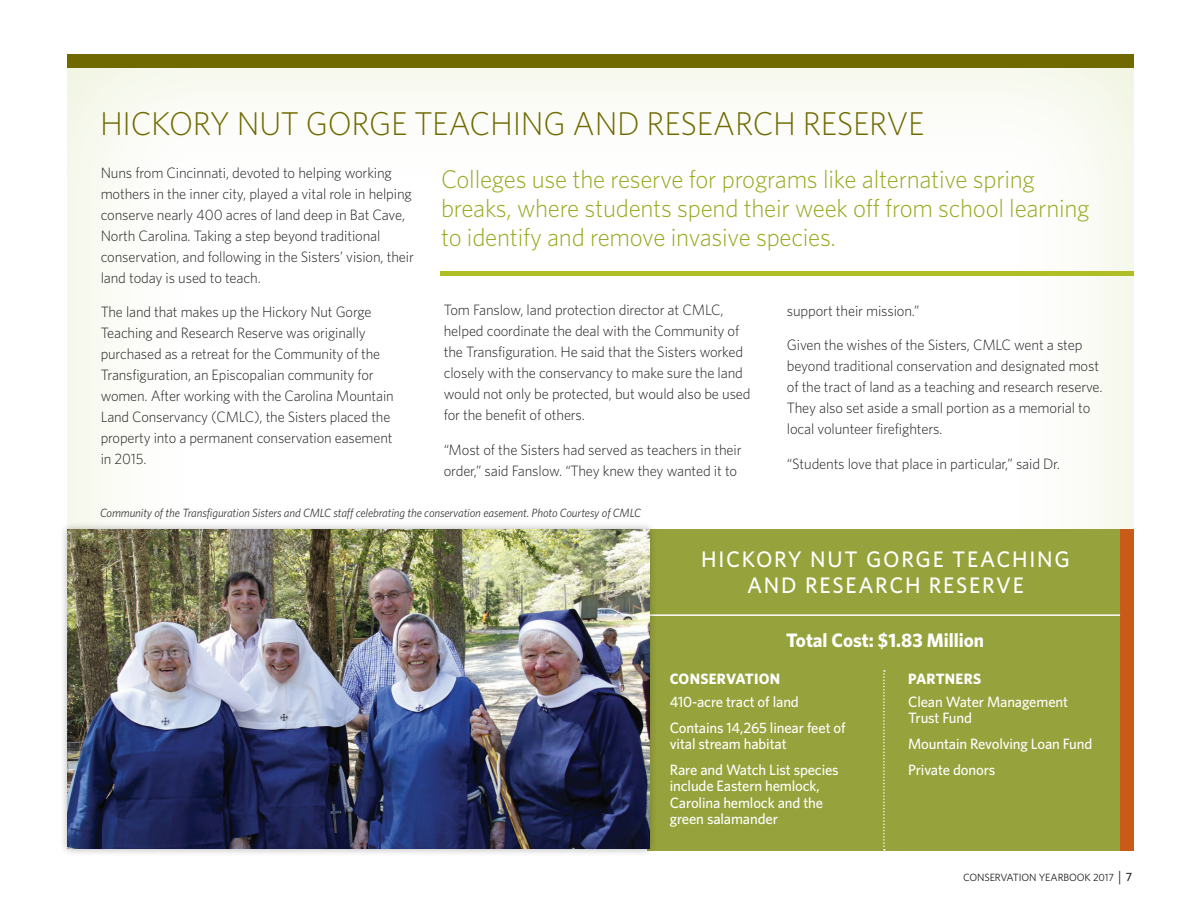
<style>
.page{position:relative;width:1188px;height:918px;background:#fff}
.page>*{position:absolute;margin:0;border:0;box-sizing:border-box;transform-origin:0 0}
.t1{font:300 33px "Whitney";letter-spacing:-.01em;color:#706900}
.t2{font:300 25.5px/28.5px "Whitney";letter-spacing:-.01em;color:#99a91f}
.t3{font:500 22.5px/25.5px "Whitney";letter-spacing:.08em;color:#fff;text-align:center}
.t4{font:700 19.5px "Whitney";color:#fff}
.t5{font:300 15px/21px "Whitney";letter-spacing:-.01em;color:#231f20}
.t6{font:500 15px/25.7px "Whitney";letter-spacing:-.01em;color:#fff}
.t7{font:700 15px "Whitney";letter-spacing:.02em;color:#fff}
.t8{font:italic 12px "Whitney";letter-spacing:-.01em;color:#3e3e3f}
.t9{font:10.5px "Whitney";letter-spacing:-.01em;color:#231f20}
.s1{font-family:"Adobe Garamond Pro";font-size:13.5px}
.s2{font-weight:500;font-size:12px}
</style>
<div class="page">
<div style="left:67px;top:57px;width:1068px;height:792px;background:#b2c95e;opacity:.27"></div>
<div style="left:67px;top:54px;width:1067px;height:14px;background:#706900"></div>
<div style="left:648px;top:529px;width:486px;height:321px;background:#96a23b"></div>
<div style="left:1120px;top:529px;width:14px;height:321px;background:#c85b18"></div>
<hr style="left:440px;top:272px;width:694px;height:4px;background:#aebe24">
<svg style="left:883px;top:670px;width:2px;height:180px"></svg>
<hr style="left:649px;top:614px;width:471px;height:2px;background:#fff">
<div style="left:59px;top:521px;width:598px;height:337px;background:#231f20;opacity:.33"></div>
<img style="left:68px;top:529px;width:581px;height:320px">
<h1 class="t1" style="left:100px;top:102px;width:826px">HICKORY NUT GORGE TEACHING AND RESEARCH RESERVE</h1>
<p class="t5" style="left:101px;top:162px;width:315px">Nuns from Cincinnati, devoted to helping working mothers in the inner city, played a vital role in helping conserve nearly 400 acres of land deep in Bat Cave, North Carolina. Taking a step beyond traditional conservation, and following in the Sisters’ vision, their land today is used to teach.</p>
<p class="t5" style="left:101px;top:301px;width:295px">The land that makes up the Hickory Nut Gorge Teaching and Research Reserve was originally purchased as a retreat for the Community of the Transfiguration, an Episcopalian community for women. After working with the Carolina Mountain Land Conservancy (CMLC), the Sisters placed the property into a permanent conservation easement in 2015.</p>
<p class="t5" style="left:444px;top:299px;width:308px">Tom Fanslow, land protection director at CMLC, helped coordinate the deal with the Community of the Transfiguration. He said that the Sisters worked closely with the conservancy to make sure the land would not only be protected, but would also be used for the benefit of others.</p>
<h2 class="t2" style="left:441px;top:165px;width:650px">Colleges use the reserve for programs like alternative spring breaks, where students spend their week off from school learning to identify and remove invasive species.</h2>
<p class="t5" style="left:787px;top:300px;width:134px">support their mission.”</p>
<p class="t5" style="left:787px;top:334px;width:317px">Given the wishes of the Sisters, CMLC went a step beyond traditional conservation and designated most of the tract of land as a teaching and research reserve.<br>They also set aside a small portion as a memorial to local volunteer firefighters.</p>
<p class="t5" style="left:787px;top:453px;width:275px">“Students love that place in particular,” said Dr.</p>
<p class="t5" style="left:444px;top:438px;width:299px">“Most of the Sisters had served as teachers in their order,” said Fanslow. “They knew they wanted it to</p>
<p class="t8" style="left:100px;top:505px;width:542px">Community of the Transfiguration Sisters and CMLC staff celebrating the conservation easement. Photo Courtesy of CMLC</p>
<h3 class="t3" style="left:701px;top:547px;width:370px">HICKORY NUT GORGE TEACHING<br>AND RESEARCH RESERVE</h3>
<h3 class="t4" style="left:786px;top:627px;width:199px">Total Cost: $1.83 Million</h3>
<p class="t7" style="left:908px;top:668px;width:75px">PARTNERS</p>
<p class="t6" style="left:908px;top:693px;width:161px;line-height:16.5px">Clean Water Management<br>Trust Fund</p>
<p class="t6" style="left:908px;top:731px;width:186px">Mountain Revolving Loan Fund<br>Private donors</p>
<p class="t7" style="left:670px;top:668px;width:112px">CONSERVATION</p>
<p class="t6" style="left:670px;top:689px;width:177px">410-acre tract of land<br>Contains 14,265 linear feet of</p>
<p class="t6" style="left:670px;top:731px;width:170px">vital stream habitat<br>Rare and Watch List species</p>
<p class="t6" style="left:670px;top:778px;width:155px;line-height:16.5px">include Eastern hemlock,<br>Carolina hemlock and the green salamander</p>
<p class="t9" style="left:963px;top:870px;width:171px">CONSERVATION YEARBOOK 2017 <span class="s1">|</span> <span class="s2">7</span></p>
</div>
